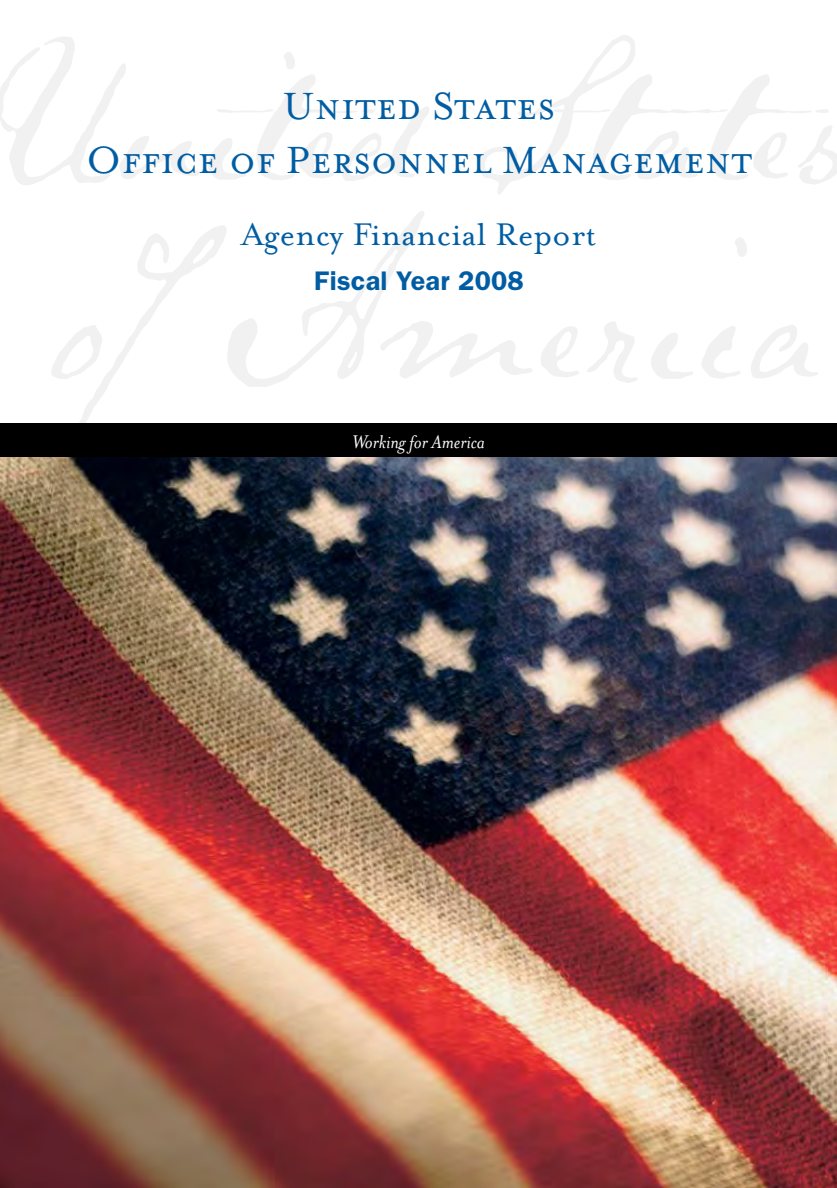
<style>
.page{position:relative;width:837px;height:1188px;background:#fff}
.page>*{position:absolute;margin:0;border:0;box-sizing:border-box;transform-origin:0 0}
.t1{font:43.5px/54px "Mrs Eaves Small Caps";letter-spacing:.01em;color:#005da3;text-align:center}
.t2{font:36px "Mrs Eaves Roman";letter-spacing:.01em;color:#005da3}
.t3{font:600 27px "Franklin Gothic LT";letter-spacing:.01em;color:#005da3}
.t4{font:italic 21px "Mrs Eaves";color:#fff}
</style>
<div class="page">
<svg style="left:0;top:35px;width:837px;height:159px"></svg>
<svg style="left:51px;top:211px;width:767px;height:212px"></svg>
<img style="left:0;top:457px;width:837px;height:731px">
<div style="left:0;top:423px;width:837px;height:34px;background:#000"></div>
<p class="t1" style="left:86px;top:80px;width:667px">United States<br>Office of Personnel Management</p>
<p class="t2" style="left:242px;top:215px;width:356px">Agency Financial Report</p>
<p class="t3" style="left:314px;top:265px;width:211px">Fiscal Year 2008</p>
<p class="t4" style="left:352px;top:430px;width:134px">Working for America</p>
</div>
